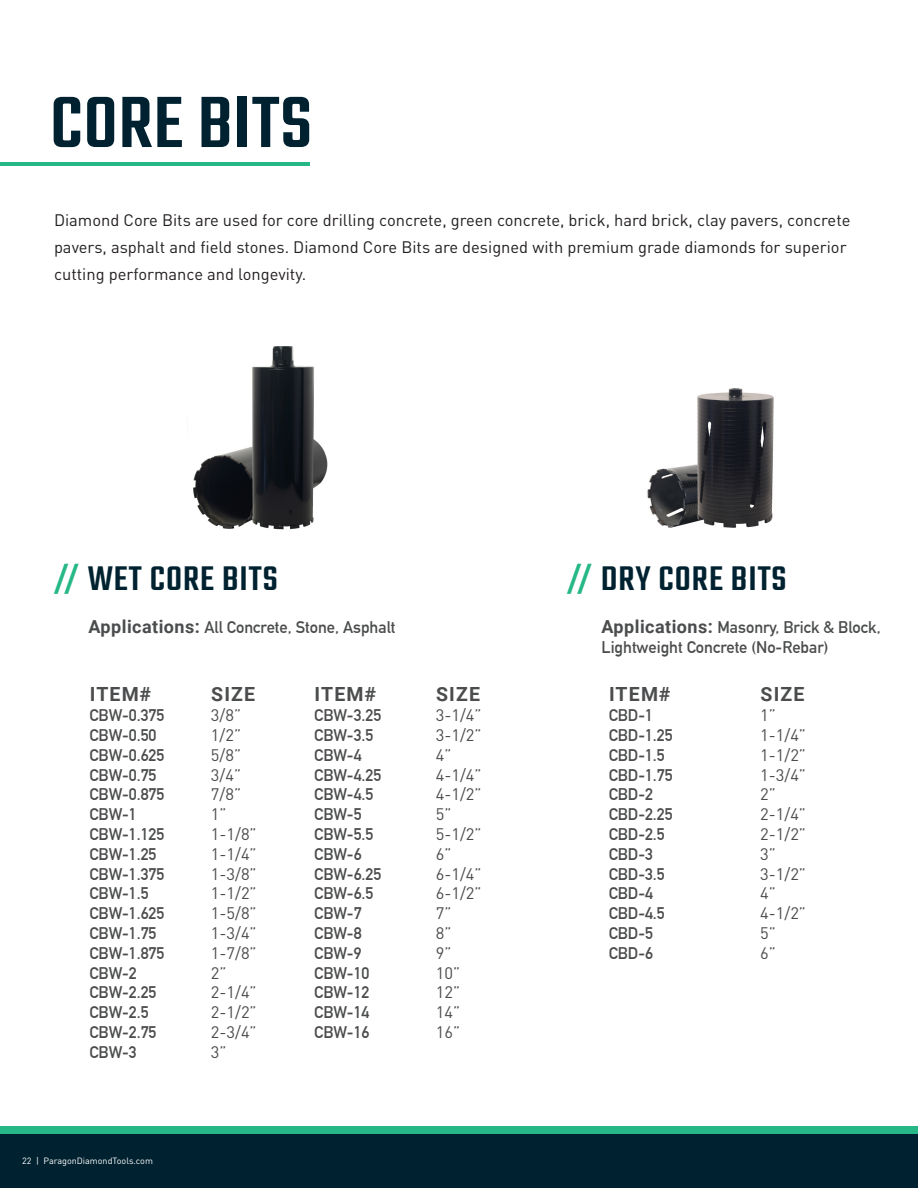
<style>
.page{position:relative;width:918px;height:1188px;background:#fff}
.page>*{position:absolute;margin:0;border:0;box-sizing:border-box;transform-origin:0 0}
.t1{font:500 79.5px "Teko";letter-spacing:.01em;color:#002230}
.t2{font:500 37.5px "Teko";letter-spacing:.025em;color:#002230}
.t3{font:700 19.5px "Roboto";letter-spacing:.06em;color:#4b4c4d}
.t4{font:700 16.5px "DIN Alternate";color:#4b4c4d}
.t5{font:16.5px "DIN";color:#231f20}
.t6{font:16.5px "DIN";color:#4b4c4d}
.t7{font:9px "DIN";color:#fff}
.s1{color:#26b787}
.s2{font-family:"Roboto";font-size:18px}
</style>
<div class="page">
<div style="left:0;top:1126px;width:918px;height:62px;background:#26b787"></div>
<div style="left:0;top:1134px;width:918px;height:54px;background:#002230"></div>
<hr style="left:0;top:162px;width:310px;height:4px;background:#26b787">
<img style="left:193px;top:346px;width:135px;height:184px">
<img style="left:647px;top:388px;width:127px;height:140px">
<p class="t1" style="left:50px;top:77px;width:263px">CORE BITS</p>
<p class="t5" style="left:54px;top:210px;width:798px">Diamond Core Bits are used for core drilling concrete, green concrete, brick, hard brick, clay pavers, concrete</p>
<p class="t5" style="left:54px;top:237px;width:794px">pavers, asphalt and field stones. Diamond Core Bits are designed with premium grade diamonds for superior</p>
<p class="t5" style="left:54px;top:264px;width:254px">cutting performance and longevity.</p>
<p class="t2" style="left:54px;top:556px;width:225px"><span class="s1">//</span> WET CORE BITS</p>
<p class="t4" style="left:88px;top:615px;width:309px"><span class="s2">Applications:</span> All Concrete, Stone, Asphalt</p>
<p class="t3" style="left:90px;top:681px;width:63px">ITEM#</p>
<p class="t4" style="left:89px;top:703px;width:77px">CBW-0.375</p>
<p class="t4" style="left:89px;top:723px;width:69px">CBW-0.50</p>
<p class="t4" style="left:89px;top:743px;width:77px">CBW-0.625</p>
<p class="t4" style="left:89px;top:762px;width:69px">CBW-0.75</p>
<p class="t4" style="left:89px;top:782px;width:77px">CBW-0.875</p>
<p class="t4" style="left:89px;top:802px;width:49px">CBW-1</p>
<p class="t4" style="left:89px;top:822px;width:77px">CBW-1.125</p>
<p class="t4" style="left:89px;top:842px;width:69px">CBW-1.25</p>
<p class="t4" style="left:89px;top:861px;width:77px">CBW-1.375</p>
<p class="t4" style="left:89px;top:881px;width:61px">CBW-1.5</p>
<p class="t4" style="left:89px;top:901px;width:77px">CBW-1.625</p>
<p class="t4" style="left:89px;top:921px;width:69px">CBW-1.75</p>
<p class="t4" style="left:89px;top:941px;width:77px">CBW-1.875</p>
<p class="t4" style="left:89px;top:960px;width:49px">CBW-2</p>
<p class="t4" style="left:89px;top:980px;width:69px">CBW-2.25</p>
<p class="t4" style="left:89px;top:1000px;width:61px">CBW-2.5</p>
<p class="t4" style="left:89px;top:1020px;width:69px">CBW-2.75</p>
<p class="t4" style="left:89px;top:1040px;width:49px">CBW-3</p>
<p class="t7" style="left:22px;top:1156px;width:132px">22 | ParagonDiamondTools.com</p>
<p class="t3" style="left:211px;top:681px;width:45px">SIZE</p>
<p class="t6" style="left:211px;top:705px;width:32px">3/8”</p>
<p class="t6" style="left:211px;top:725px;width:32px">1/2”</p>
<p class="t6" style="left:211px;top:745px;width:32px">5/8”</p>
<p class="t6" style="left:211px;top:764px;width:32px">3/4”</p>
<p class="t6" style="left:211px;top:784px;width:32px">7/8”</p>
<p class="t6" style="left:211px;top:804px;width:17px">1”</p>
<p class="t6" style="left:211px;top:824px;width:47px">1-1/8”</p>
<p class="t6" style="left:211px;top:844px;width:47px">1-1/4”</p>
<p class="t6" style="left:211px;top:863px;width:47px">1-3/8”</p>
<p class="t6" style="left:211px;top:883px;width:47px">1-1/2”</p>
<p class="t6" style="left:211px;top:903px;width:47px">1-5/8”</p>
<p class="t6" style="left:211px;top:923px;width:47px">1-3/4”</p>
<p class="t6" style="left:211px;top:943px;width:47px">1-7/8”</p>
<p class="t6" style="left:211px;top:962px;width:17px">2”</p>
<p class="t6" style="left:211px;top:982px;width:47px">2-1/4”</p>
<p class="t6" style="left:211px;top:1002px;width:47px">2-1/2”</p>
<p class="t6" style="left:211px;top:1022px;width:47px">2-3/4”</p>
<p class="t6" style="left:211px;top:1042px;width:17px">3”</p>
<p class="t3" style="left:315px;top:681px;width:63px">ITEM#</p>
<p class="t4" style="left:314px;top:703px;width:69px">CBW-3.25</p>
<p class="t4" style="left:314px;top:723px;width:61px">CBW-3.5</p>
<p class="t4" style="left:314px;top:743px;width:49px">CBW-4</p>
<p class="t4" style="left:314px;top:762px;width:69px">CBW-4.25</p>
<p class="t4" style="left:314px;top:782px;width:61px">CBW-4.5</p>
<p class="t4" style="left:314px;top:802px;width:49px">CBW-5</p>
<p class="t4" style="left:314px;top:822px;width:61px">CBW-5.5</p>
<p class="t4" style="left:314px;top:842px;width:49px">CBW-6</p>
<p class="t4" style="left:314px;top:861px;width:69px">CBW-6.25</p>
<p class="t4" style="left:314px;top:881px;width:61px">CBW-6.5</p>
<p class="t4" style="left:314px;top:901px;width:49px">CBW-7</p>
<p class="t4" style="left:314px;top:921px;width:49px">CBW-8</p>
<p class="t4" style="left:314px;top:941px;width:49px">CBW-9</p>
<p class="t4" style="left:314px;top:960px;width:57px">CBW-10</p>
<p class="t4" style="left:314px;top:980px;width:57px">CBW-12</p>
<p class="t4" style="left:314px;top:1000px;width:57px">CBW-14</p>
<p class="t4" style="left:314px;top:1020px;width:57px">CBW-16</p>
<p class="t3" style="left:436px;top:681px;width:45px">SIZE</p>
<p class="t6" style="left:436px;top:705px;width:47px">3-1/4”</p>
<p class="t6" style="left:436px;top:725px;width:47px">3-1/2”</p>
<p class="t6" style="left:436px;top:745px;width:17px">4”</p>
<p class="t6" style="left:436px;top:764px;width:47px">4-1/4”</p>
<p class="t6" style="left:436px;top:784px;width:47px">4-1/2”</p>
<p class="t6" style="left:436px;top:804px;width:17px">5”</p>
<p class="t6" style="left:436px;top:824px;width:47px">5-1/2”</p>
<p class="t6" style="left:436px;top:844px;width:17px">6”</p>
<p class="t6" style="left:436px;top:863px;width:47px">6-1/4”</p>
<p class="t6" style="left:436px;top:883px;width:47px">6-1/2”</p>
<p class="t6" style="left:436px;top:903px;width:17px">7”</p>
<p class="t6" style="left:436px;top:923px;width:17px">8”</p>
<p class="t6" style="left:436px;top:943px;width:17px">9”</p>
<p class="t6" style="left:436px;top:962px;width:26px">10”</p>
<p class="t6" style="left:436px;top:982px;width:26px">12”</p>
<p class="t6" style="left:436px;top:1002px;width:26px">14”</p>
<p class="t6" style="left:436px;top:1022px;width:26px">16”</p>
<p class="t2" style="left:567px;top:556px;width:221px"><span class="s1">//</span> DRY CORE BITS</p>
<p class="t4" style="left:602px;top:615px;width:281px"><span class="s2">Applications:</span> Masonry, Brick &amp; Block,</p>
<p class="t4" style="left:602px;top:635px;width:228px">Lightweight Concrete (No-Rebar)</p>
<p class="t3" style="left:609px;top:681px;width:63px">ITEM#</p>
<p class="t4" style="left:609px;top:703px;width:46px">CBD-1</p>
<p class="t4" style="left:609px;top:723px;width:66px">CBD-1.25</p>
<p class="t4" style="left:609px;top:743px;width:58px">CBD-1.5</p>
<p class="t4" style="left:609px;top:762px;width:66px">CBD-1.75</p>
<p class="t4" style="left:609px;top:782px;width:46px">CBD-2</p>
<p class="t4" style="left:609px;top:802px;width:66px">CBD-2.25</p>
<p class="t4" style="left:609px;top:822px;width:58px">CBD-2.5</p>
<p class="t4" style="left:609px;top:842px;width:46px">CBD-3</p>
<p class="t4" style="left:609px;top:861px;width:58px">CBD-3.5</p>
<p class="t4" style="left:609px;top:881px;width:46px">CBD-4</p>
<p class="t4" style="left:609px;top:901px;width:58px">CBD-4.5</p>
<p class="t4" style="left:609px;top:921px;width:46px">CBD-5</p>
<p class="t4" style="left:609px;top:941px;width:46px">CBD-6</p>
<p class="t3" style="left:761px;top:681px;width:45px">SIZE</p>
<p class="t6" style="left:760px;top:705px;width:17px">1”</p>
<p class="t6" style="left:760px;top:725px;width:47px">1-1/4”</p>
<p class="t6" style="left:760px;top:745px;width:47px">1-1/2”</p>
<p class="t6" style="left:760px;top:764px;width:47px">1-3/4”</p>
<p class="t6" style="left:760px;top:784px;width:17px">2”</p>
<p class="t6" style="left:760px;top:804px;width:47px">2-1/4”</p>
<p class="t6" style="left:760px;top:824px;width:47px">2-1/2”</p>
<p class="t6" style="left:760px;top:844px;width:17px">3”</p>
<p class="t6" style="left:760px;top:863px;width:47px">3-1/2”</p>
<p class="t6" style="left:760px;top:883px;width:17px">4”</p>
<p class="t6" style="left:760px;top:903px;width:47px">4-1/2”</p>
<p class="t6" style="left:760px;top:923px;width:17px">5”</p>
<p class="t6" style="left:760px;top:943px;width:17px">6”</p>
</div>
